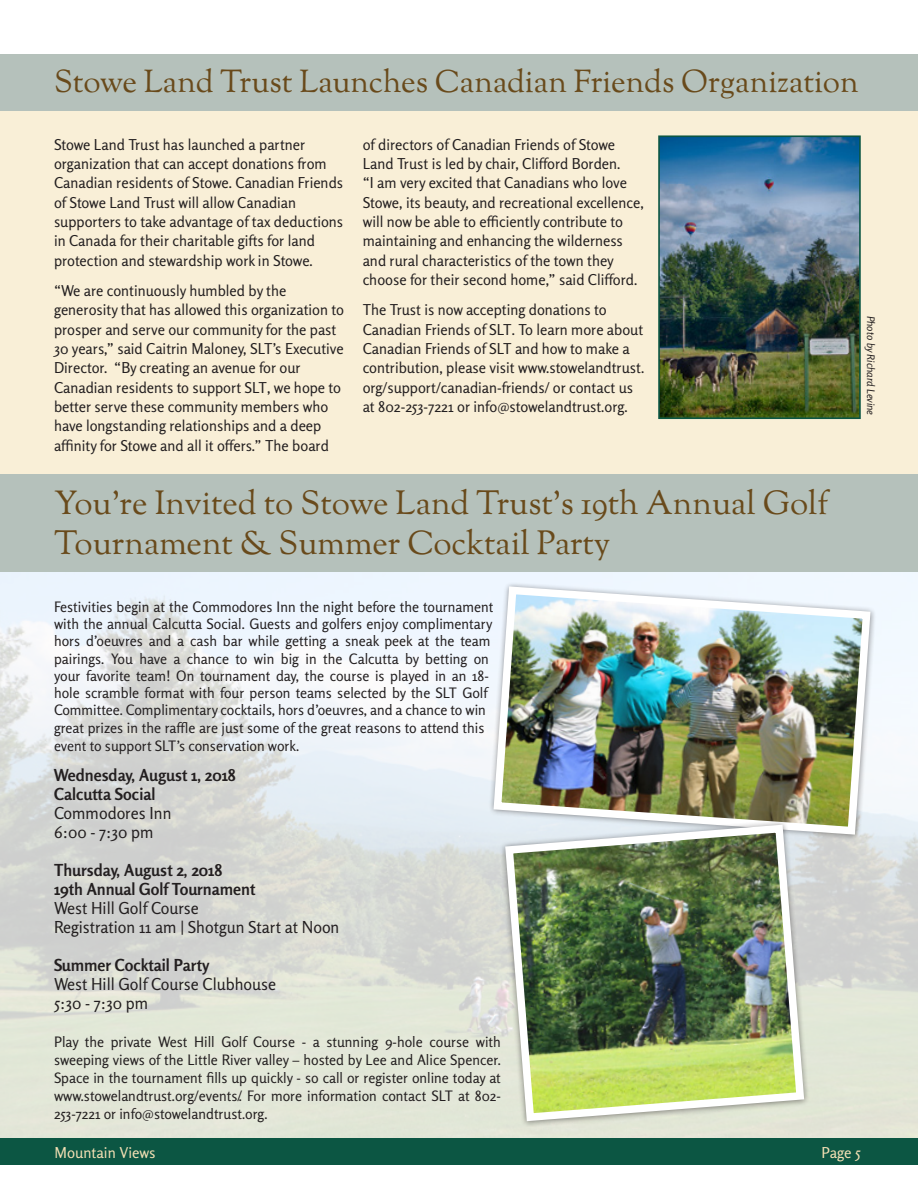
<style>
.page{position:relative;width:918px;height:1188px;background:#fff}
.page>*{position:absolute;margin:0;border:0;box-sizing:border-box;transform-origin:0 0}
.t1{font:33.3px/39.9px "Goudy St M";color:#694a1b}
.t2{font:31.5px "Goudy St M";color:#694a1b}
.t3{font:16.5px "Rosario";color:#231f20}
.t4{font:700 16.5px "Rosario";color:#231f20}
.t5{font:15px/19.4px "Rosario";color:#231f20}
.t6{font:15px "Rosario";color:#f4e0b4}
.t7{font:14.4px/17.4px "Rosario";color:#231f20}
.t8{font:italic 10.5px "Rosario";color:#231f20}
</style>
<div class="page">
<div style="left:0;top:111px;width:918px;height:363px;background:#f9efd7"></div>
<div style="left:0;top:1138px;width:918px;height:27px;background:#0c5643"></div>
<div style="left:0;top:474px;width:918px;height:97px;background:#b5c1bb"></div>
<img style="left:490px;top:582px;width:385px;height:257px">
<div style="left:500px;top:819px;width:310px;height:308px;background:#231f20;opacity:.5"></div>
<img style="left:501px;top:821px;width:307px;height:304px">
<div style="left:0;top:54px;width:918px;height:56px;background:#b5c1bb"></div>
<img style="left:661px;top:138px;width:197px;height:278px">
<div style="left:658px;top:135px;width:203px;height:284px;border:2px solid #0c5643"></div>
<p class="t2" style="left:54px;top:62px;width:806px">Stowe Land Trust Launches Canadian Friends Organization</p>
<p class="t5" style="left:54px;top:135px;width:291px">Stowe Land Trust has launched a partner organization that can accept donations from Canadian residents of Stowe. Canadian Friends of Stowe Land Trust will allow Canadian supporters to take advantage of tax deductions in Canada for their charitable gifts for land protection and stewardship work in Stowe.</p>
<p class="t5" style="left:54px;top:281px;width:291px">“We are continuously humbled by the generosity that has allowed this organization to prosper and serve our community for the past 30 years,” said Caitrin Maloney, SLT’s Executive Director. “By creating an avenue for our Canadian residents to support SLT, we hope to better serve these community members who have longstanding relationships and a deep affinity for Stowe and all it offers.” The board</p>
<p class="t5" style="left:363px;top:135px;width:283px">of directors of Canadian Friends of Stowe Land Trust is led by chair, Clifford Borden.<br>“I am very excited that Canadians who love Stowe, its beauty, and recreational excellence, will now be able to efficiently contribute to maintaining and enhancing the wilderness and rural characteristics of the town they choose for their second home,” said Clifford.</p>
<p class="t5" style="left:363px;top:300px;width:283px">The Trust is now accepting donations to Canadian Friends of SLT. To learn more about Canadian Friends of SLT and how to make a contribution, please visit www.stowelandtrust. org/support/canadian-friends/ or contact us at 802-253-7221 or info@stowelandtrust.org.</p>
<p class="t8" style="left:877px;top:316px;width:101px;rotate:90deg">Photo by Richard Levine</p>
<p class="t1" style="left:54px;top:485px;width:776px">You’re Invited to Stowe Land Trust’s 19th Annual Golf<br>Tournament &amp; Summer Cocktail Party</p>
<p class="t7" style="left:54px;top:598px;width:441px">Festivities begin at the Commodores Inn the night before the tournament with the annual Calcutta Social. Guests and golfers enjoy complimentary hors d’oeuvres and a cash bar while getting a sneak peek at the team pairings. You have a chance to win big in the Calcutta by betting on your favorite team! On tournament day, the course is played in an 18- hole scramble format with four person teams selected by the SLT Golf Committee. Complimentary cocktails, hors d’oeuvres, and a chance to win great prizes in the raffle are just some of the great reasons to attend this event to support SLT’s conservation work.</p>
<p class="t4" style="left:54px;top:765px;width:183px">Wednesday, August 1, 2018</p>
<p class="t4" style="left:54px;top:784px;width:103px">Calcutta Social</p>
<p class="t3" style="left:54px;top:803px;width:119px">Commodores Inn</p>
<p class="t3" style="left:54px;top:822px;width:101px">6:00 - 7:30 pm</p>
<p class="t4" style="left:54px;top:860px;width:169px">Thursday, August 2, 2018</p>
<p class="t4" style="left:54px;top:879px;width:203px">19th Annual Golf Tournament</p>
<p class="t3" style="left:54px;top:898px;width:146px">West Hill Golf Course</p>
<p class="t3" style="left:54px;top:917px;width:287px">Registration 11 am | Shotgun Start at Noon</p>
<p class="t4" style="left:54px;top:955px;width:157px">Summer Cocktail Party</p>
<p class="t3" style="left:54px;top:975px;width:224px">West Hill Golf Course Clubhouse</p>
<p class="t3" style="left:54px;top:994px;width:96px">5:30 - 7:30 pm</p>
<p class="t7" style="left:54px;top:1032px;width:448px;line-height:18.1px;text-align:justify">Play the private West Hill Golf Course - a stunning 9-hole course with sweeping views of the Little River valley – hosted by Lee and Alice Spencer.<br>Space in the tournament fills up quickly - so call or register online today at www.stowelandtrust.org/events/. For more information contact SLT at 802- 253-7221 or info@stowelandtrust.org.</p>
<p class="t6" style="left:55px;top:1144px;width:103px">Mountain Views</p>
<p class="t6" style="left:822px;top:1144px;width:41px">Page 5</p>
</div>
